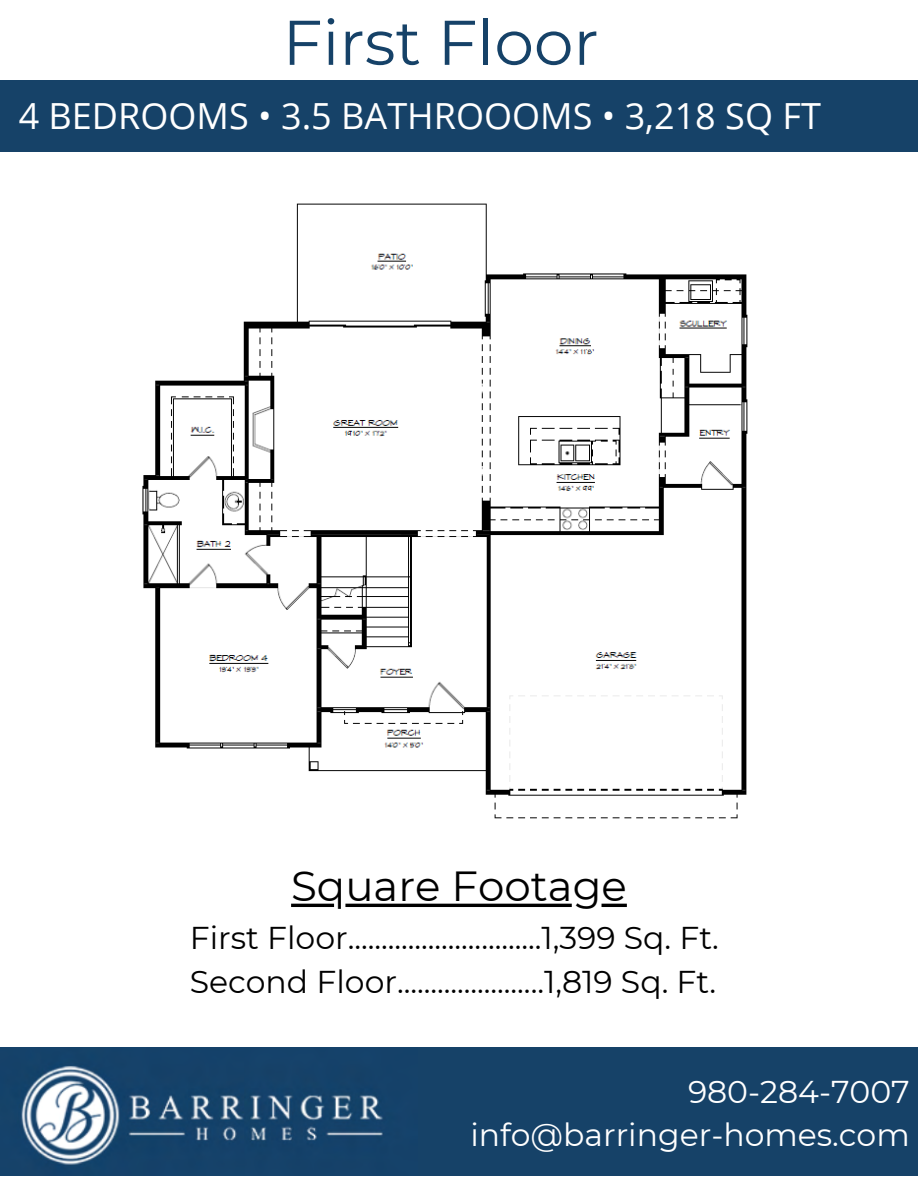
<style>
.page{position:relative;width:918px;height:1188px;background:#fff}
.page>*{position:absolute;margin:0;border:0;box-sizing:border-box;transform-origin:0 0}
.t1{font:63px "Montserrat";color:#164268}
.t2{font:42px "Montserrat";color:#000}
.t3{font:36px "Open Sans";color:#fff}
.t4{font:31.5px/44px "Montserrat";color:#000}
.t5{font:31.5px/43.8px "Montserrat";color:#fff;text-align:right}
</style>
<div class="page">
<div style="left:0;top:1047px;width:918px;height:129px;background:#164268"></div>
<img style="left:21px;top:1066px;width:362px;height:99px">
<div style="left:0;top:80px;width:918px;height:72px;background:#164268"></div>
<img style="left:142px;top:203px;width:606px;height:616px">
<hr style="left:602px;top:904px;width:25px;height:3px;background:#000">
<hr style="left:345px;top:904px;width:227px;height:3px;background:#000">
<hr style="left:291px;top:904px;width:43px;height:3px;background:#000">
<h1 class="t1" style="left:283px;top:-1px;width:318px">First Floor</h1>
<p class="t3" style="left:19px;top:92px;width:804px">4 BEDROOMS • 3.5 BATHROOOMS • 3,218 SQ FT</p>
<h2 class="t2" style="left:291px;top:858px;width:337px">Square Footage</h2>
<p class="t4" style="left:190px;top:914px;width:531px">First Floor.............................1,399 Sq. Ft.<br>Second Floor......................1,819 Sq. Ft.</p>
<p class="t5" style="left:470px;top:1068px;width:441px">980-284-7007 info@barringer-homes.com</p>
</div>
